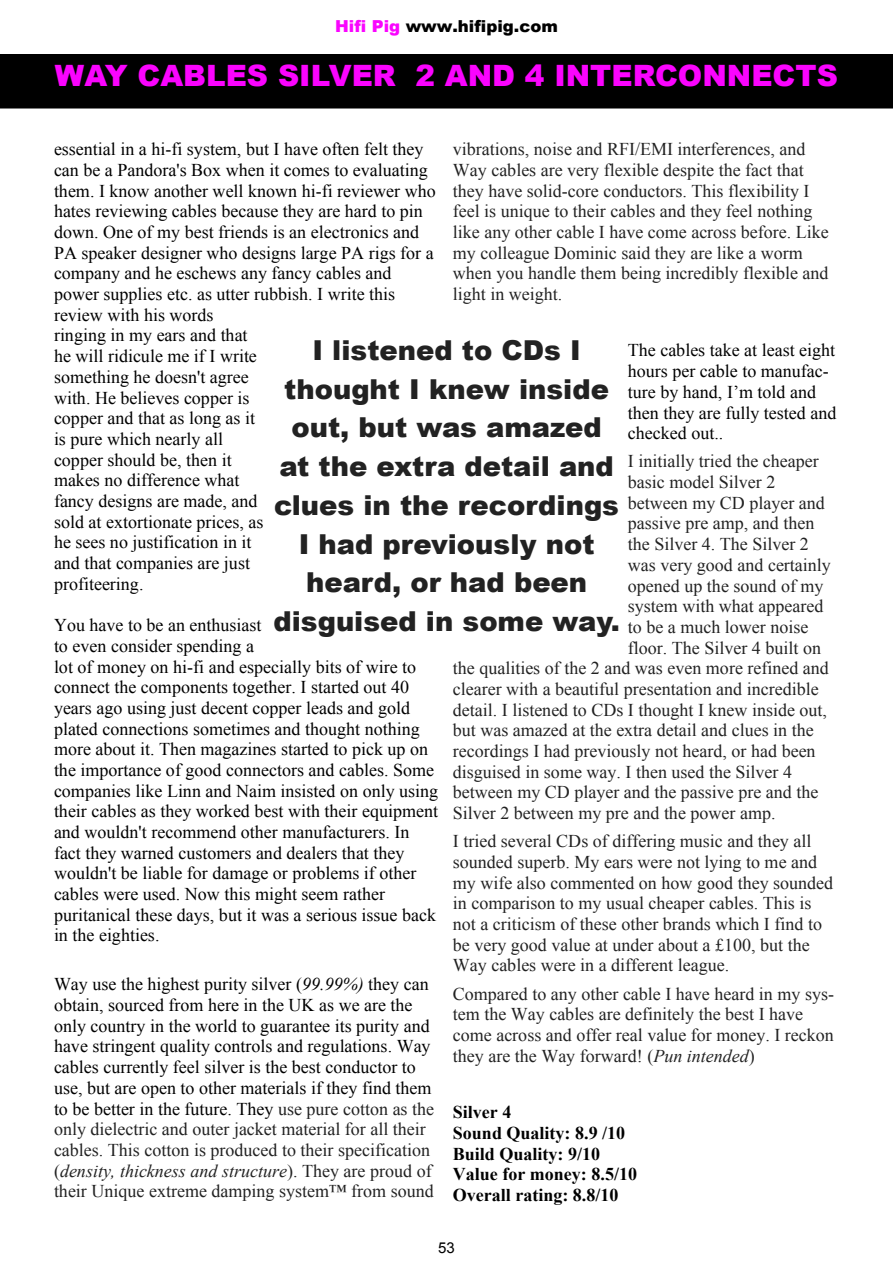
<style>
.page{position:relative;width:893px;height:1263px;background:#fff}
.page>*{position:absolute;margin:0;border:0;box-sizing:border-box;transform-origin:0 0}
.t1{font:900 29.4px "Arial";color:#fa04fe}
.t2{font:900 27.45px/38.7px "Arial";color:#222;text-align:center}
.t3{font:18px/20.7px "Times New Roman";color:#000}
.t4{font:18px/20.7px "Times New Roman";color:#222}
.t5{font:700 18px/20.7px "Times New Roman";color:#000}
.t6{font:900 16.5px "Arial";color:#000}
.t7{font:15px "Arial";color:#000}
.s1{color:#fa04ff}
.s2{font-style:italic}
.s3{color:#222}
.s4{font-style:italic;color:#222}
</style>
<div class="page">
<div style="left:0;top:54px;width:893px;height:54px;background:#000"></div>
<p class="t6" style="left:335px;top:20px;width:224px"><span class="s1">Hifi Pig</span> www.hifipig.com</p>
<h1 class="t1" style="left:55px;top:65px;width:784px">WAY CABLES SILVER 2 AND 4 INTERCONNECTS</h1>
<p class="t4" style="left:453px;top:141px;width:377px">vibrations, noise and RFI/EMI interferences, and Way cables are very flexible despite the fact that they have solid-core conductors. This flexibility I feel is unique to their cables and they feel nothing like any other cable I have come across before. Like my colleague Dominic said they are like a worm when you handle them being incredibly flexible and light in weight.</p>
<p class="t3" style="left:54px;top:141px;width:383px">essential in a hi-fi system, but I have often felt they can be a Pandora's Box when it comes to evaluating them. I know another well known hi-fi reviewer who hates reviewing cables because they are hard to pin down. One of my best friends is an electronics and PA speaker designer who designs large PA rigs for a company and he eschews any fancy cables and power supplies etc. as utter rubbish. I write this review with his words<br>ringing in my ears and that<br>he will ridicule me if I write<br>something he doesn't agree<br>with. He believes copper is<br>copper and that as long as it<br>is pure which nearly all<br>copper should be, then it<br>makes no difference what<br>fancy designs are made, and<br>sold at extortionate prices, as<br>he sees no justification in it<br>and that companies are just<br>profiteering.</p>
<p class="t3" style="left:54px;top:616px;width:386px">You have to be an enthusiast<br>to even consider spending a<br>lot of money on hi-fi and especially bits of wire to connect the components together. I started out 40 years ago using just decent copper leads and gold plated connections sometimes and thought nothing more about it. Then magazines started to pick up on the importance of good connectors and cables. Some companies like Linn and Naim insisted on only using their cables as they worked best with their equipment and wouldn't recommend other manufacturers. In fact they warned customers and dealers that they wouldn't be liable for damage or problems if other cables were used. Now this might seem rather puritanical these days, but it was a serious issue back in the eighties.</p>
<p class="t3" style="left:54px;top:976px;width:382px">Way use the highest purity silver (<span class="s2">99.99%)</span> they can obtain, sourced from here in the UK as we are the only country in the world to guarantee its purity and have stringent quality controls and regulations. Way cables currently feel silver is the best conductor to use, but are open to other materials if they find them to be better in the future. They <span class="s3">use pure cotton as the only dielectric and outer jacket material for all their cables. This cotton is produced to their specification (</span><span class="s4">density, thickness and structure</span><span class="s3">). They are proud of their Unique extreme damping system™ from sound</span></p>
<h2 class="t2" style="left:273px;top:334px;width:348px">I listened to CDs I thought I knew inside out, but was amazed at the extra detail and clues in the recordings<br>I had previously not heard, or had been disguised in some way.</h2>
<p class="t3" style="left:628px;top:342px;width:210px">The cables take at least eight hours per cable to manufac&shy;ture by hand, I’m told and then they are fully tested and checked out..</p>
<p class="t4" style="left:628px;top:453px;width:192px">I initially tried the cheaper</p>
<p class="t4" style="left:628px;top:473px;width:149px">basic model Silver 2</p>
<p class="t4" style="left:628px;top:494px;width:199px">between my CD player and</p>
<p class="t4" style="left:628px;top:515px;width:188px">passive pre amp, and then</p>
<p class="t4" style="left:628px;top:535px;width:183px">the Silver 4. The Silver 2</p>
<p class="t4" style="left:628px;top:556px;width:205px">was very good and certainly</p>
<p class="t4" style="left:628px;top:577px;width:197px">opened up the sound of my</p>
<p class="t4" style="left:628px;top:598px;width:197px">system with what appeared</p>
<p class="t4" style="left:628px;top:618px;width:182px">to be a much lower noise</p>
<p class="t4" style="left:628px;top:639px;width:195px">floor. The Silver 4 built on</p>
<p class="t4" style="left:453px;top:660px;width:378px">the qualities of the 2 and was even more refined and</p>
<p class="t4" style="left:453px;top:680px;width:367px">clearer with a beautiful presentation and incredible</p>
<p class="t4" style="left:453px;top:701px;width:376px">detail. I listened to CDs I thought I knew inside out,</p>
<p class="t4" style="left:453px;top:722px;width:362px">but was amazed at the extra detail and clues in the</p>
<p class="t4" style="left:453px;top:742px;width:364px">recordings I had previously not heard, or had been</p>
<p class="t4" style="left:453px;top:763px;width:341px">disguised in some way. I then used the Silver 4</p>
<p class="t4" style="left:453px;top:784px;width:367px">between my CD player and the passive pre and the</p>
<p class="t4" style="left:453px;top:804px;width:324px">Silver 2 between my pre and the power amp.</p>
<p class="t4" style="left:453px;top:833px;width:382px">I tried several CDs of differing music and they all sounded superb. My ears were not lying to me and my wife also commented on how good they sounded in comparison to my usual cheaper cables. This is not a criticism of these other brands which I find to be very good value at under about a £100, but the Way cables were in a different league.</p>
<p class="t4" style="left:453px;top:985px;width:383px">Compared to any other cable I have heard in my sys&shy;tem the Way cables are definitely the best I have come across and offer real value for money. I reckon they are the Way forward! (<span class="s2">Pun intended</span>)</p>
<p class="t5" style="left:453px;top:1103px;width:186px">Silver 4<br>Sound Quality: 8.9 /10<br>Build Quality: 9/10<br>Value for money: 8.5/10<br>Overall rating: 8.8/10</p>
<p class="t7" style="left:438px;top:1242px;width:18px">53</p>
</div>
